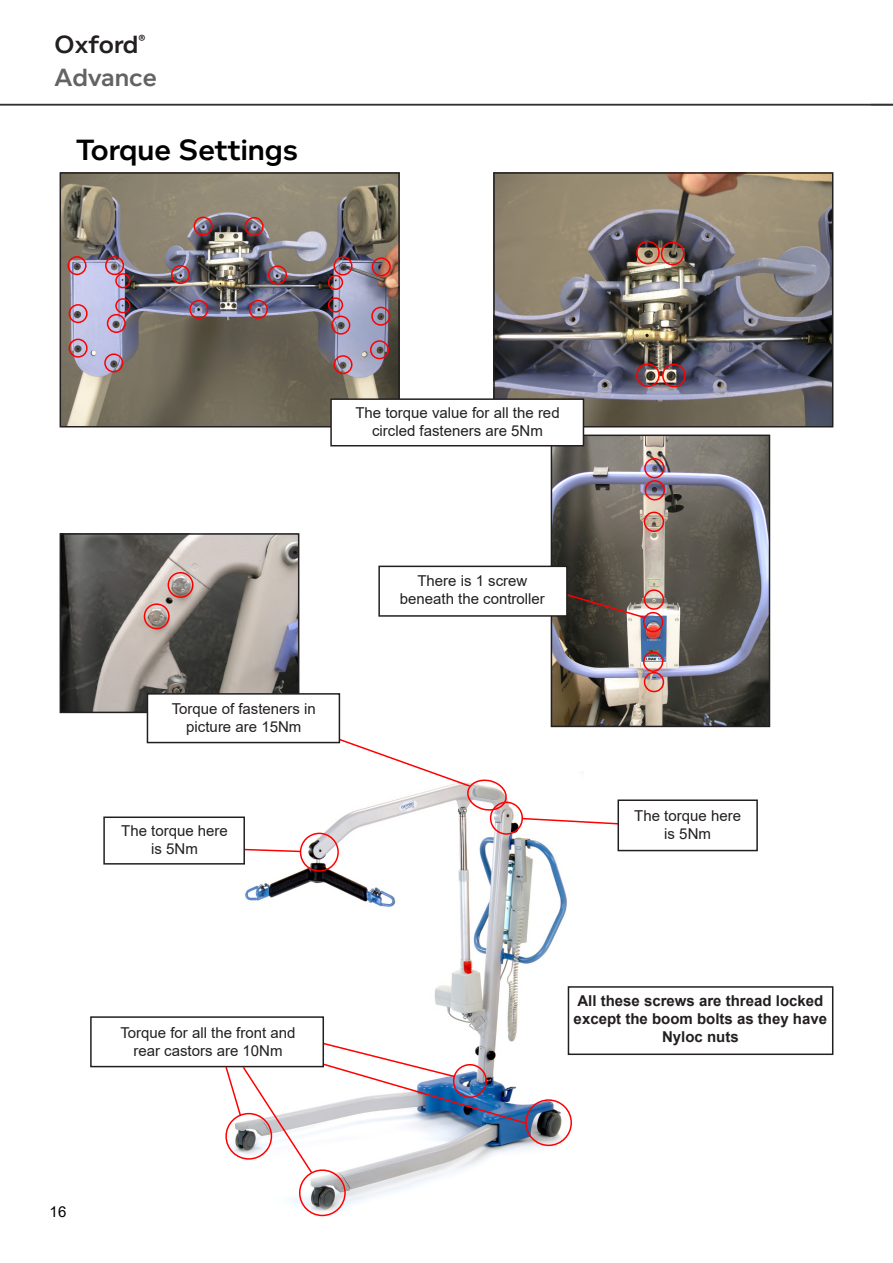
<style>
.page{position:relative;width:893px;height:1263px;background:#fff}
.page>*{position:absolute;margin:0;border:0;box-sizing:border-box;transform-origin:0 0}
.t1{font:600 30px "Foundry Context";color:#000}
.t2{font:600 25.5px/33px "Foundry Context";color:#636366}
.t3{font:15px/18px "Arial";color:#231f20;text-align:center}
.t4{font:700 15px/18px "Arial";color:#231f20;text-align:center}
.t5{font:15px "Arial";color:#000}
.s1{color:#231f20}
</style>
<div class="page">
<hr style="left:0;top:104px;width:893px;height:1px;background:#312f30">
<img style="left:496px;top:175px;width:334px;height:249px">
<div style="left:493px;top:172px;width:340px;height:255px;border:2px solid #231f20"></div>
<img style="left:221px;top:804px;width:362px;height:413px">
<img style="left:554px;top:438px;width:213px;height:286px">
<div style="left:551px;top:435px;width:219px;height:292px;border:2px solid #231f20"></div>
<img style="left:63px;top:536px;width:233px;height:174px">
<div style="left:60px;top:533px;width:239px;height:180px;border:2px solid #231f20"></div>
<img style="left:63px;top:175px;width:334px;height:249px">
<div style="left:60px;top:172px;width:340px;height:255px;border:2px solid #231f20"></div>
<div style="left:299px;top:1169px;width:47px;height:47px;border:2px solid #f00;border-radius:50%"></div>
<div style="left:525px;top:1099px;width:47px;height:47px;border:2px solid #f00;border-radius:50%"></div>
<div style="left:490px;top:801px;width:33px;height:34px;border:2px solid #f00;border-radius:50%"></div>
<div style="left:300px;top:833px;width:39px;height:39px;border:2px solid #f00;border-radius:50%"></div>
<div style="left:67px;top:256px;width:20px;height:19px;border:2px solid #f00;border-radius:50%"></div>
<div style="left:69px;top:304px;width:19px;height:19px;border:2px solid #f00;border-radius:50%"></div>
<div style="left:69px;top:339px;width:19px;height:19px;border:2px solid #f00;border-radius:50%"></div>
<div style="left:104px;top:353px;width:19px;height:19px;border:2px solid #f00;border-radius:50%"></div>
<div style="left:107px;top:314px;width:19px;height:19px;border:2px solid #f00;border-radius:50%"></div>
<div style="left:105px;top:256px;width:19px;height:19px;border:2px solid #f00;border-radius:50%"></div>
<div style="left:171px;top:265px;width:19px;height:19px;border:2px solid #f00;border-radius:50%"></div>
<div style="left:189px;top:300px;width:19px;height:19px;border:2px solid #f00;border-radius:50%"></div>
<div style="left:249px;top:300px;width:19px;height:19px;border:2px solid #f00;border-radius:50%"></div>
<div style="left:194px;top:217px;width:19px;height:19px;border:2px solid #f00;border-radius:50%"></div>
<div style="left:245px;top:217px;width:19px;height:19px;border:2px solid #f00;border-radius:50%"></div>
<div style="left:268px;top:265px;width:19px;height:19px;border:2px solid #f00;border-radius:50%"></div>
<div style="left:333px;top:256px;width:19px;height:19px;border:2px solid #f00;border-radius:50%"></div>
<div style="left:331px;top:316px;width:19px;height:19px;border:2px solid #f00;border-radius:50%"></div>
<div style="left:333px;top:355px;width:19px;height:19px;border:2px solid #f00;border-radius:50%"></div>
<div style="left:370px;top:340px;width:19px;height:19px;border:2px solid #f00;border-radius:50%"></div>
<div style="left:371px;top:307px;width:19px;height:19px;border:2px solid #f00;border-radius:50%"></div>
<div style="left:372px;top:257px;width:19px;height:19px;border:2px solid #f00;border-radius:50%"></div>
<div style="left:115px;top:298px;width:16px;height:15px;border:2px solid #f00;border-radius:50%"></div>
<div style="left:115px;top:273px;width:16px;height:15px;border:2px solid #f00;border-radius:50%"></div>
<div style="left:328px;top:275px;width:15px;height:15px;border:2px solid #f00;border-radius:50%"></div>
<div style="left:328px;top:297px;width:15px;height:16px;border:2px solid #f00;border-radius:50%"></div>
<div style="left:661px;top:242px;width:23px;height:23px;border:2px solid #f00;border-radius:50%"></div>
<div style="left:636px;top:241px;width:24px;height:23px;border:2px solid #f00;border-radius:50%"></div>
<div style="left:662px;top:364px;width:24px;height:23px;border:2px solid #f00;border-radius:50%"></div>
<div style="left:636px;top:363px;width:24px;height:24px;border:2px solid #f00;border-radius:50%"></div>
<div style="left:644px;top:458px;width:21px;height:20px;border:2px solid #f00;border-radius:50%"></div>
<div style="left:645px;top:480px;width:20px;height:20px;border:2px solid #f00;border-radius:50%"></div>
<div style="left:644px;top:512px;width:20px;height:20px;border:2px solid #f00;border-radius:50%"></div>
<div style="left:644px;top:589px;width:20px;height:21px;border:2px solid #f00;border-radius:50%"></div>
<div style="left:643px;top:612px;width:20px;height:20px;border:2px solid #f00;border-radius:50%"></div>
<div style="left:644px;top:672px;width:20px;height:20px;border:2px solid #f00;border-radius:50%"></div>
<div style="left:643px;top:651px;width:20px;height:21px;border:2px solid #f00;border-radius:50%"></div>
<div style="left:144px;top:603px;width:26px;height:26px;border:2px solid #f00;border-radius:50%"></div>
<div style="left:168px;top:572px;width:25px;height:26px;border:2px solid #f00;border-radius:50%"></div>
<div style="left:331px;top:399px;width:252px;height:47px;background:#fff"></div>
<div style="left:330px;top:398px;width:254px;height:48px;border:2px solid #231f20"></div>
<svg style="left:564px;top:593px;width:83px;height:26px;background:#644f47"></svg>
<div style="left:379px;top:566px;width:188px;height:50px;background:#fff"></div>
<div style="left:378px;top:566px;width:190px;height:51px;border:2px solid #231f20"></div>
<svg style="left:337px;top:737px;width:172px;height:75px"></svg>
<svg style="left:245px;top:848px;width:57px;height:5px"></svg>
<svg style="left:224px;top:1067px;width:90px;height:107px"></svg>
<img style="left:322px;top:1042px;width:206px;height:83px">
<div style="left:91px;top:1017px;width:232px;height:49px;background:#fff"></div>
<div style="left:90px;top:1016px;width:234px;height:51px;border:2px solid #231f20"></div>
<svg style="left:520px;top:817px;width:97px;height:8px"></svg>
<div style="left:104px;top:817px;width:140px;height:47px;background:#fff"></div>
<div style="left:103px;top:816px;width:142px;height:48px;border:2px solid #231f20"></div>
<div style="left:147px;top:694px;width:192px;height:48px;background:#fff"></div>
<div style="left:147px;top:693px;width:193px;height:50px;border:2px solid #231f20"></div>
<div style="left:617px;top:799px;width:141px;height:52px;border:2px solid #231f20"></div>
<div style="left:568px;top:987px;width:265px;height:67px;background:#fff"></div>
<div style="left:568px;top:986px;width:265px;height:69px;border:2px solid #231f20"></div>
<h2 class="t2" style="left:55px;top:28px;width:104px"><span class="s1">Oxford</span><sup>®<br></sup>Advance</h2>
<h1 class="t1" style="left:76px;top:132px;width:223px">Torque Settings</h1>
<p class="t3" style="left:355px;top:404px;width:206px">The torque value for all the red circled fasteners are 5Nm</p>
<p class="t3" style="left:172px;top:700px;width:146px">Torque of fasteners in picture are 15Nm</p>
<p class="t3" style="left:121px;top:822px;width:108px">The torque here is 5Nm</p>
<p class="t3" style="left:400px;top:572px;width:147px">There is 1 screw beneath the controller</p>
<p class="t3" style="left:634px;top:807px;width:108px">The torque here is 5Nm</p>
<p class="t3" style="left:120px;top:1024px;width:177px">Torque for all the front and rear castors are 10Nm</p>
<p class="t4" style="left:574px;top:992px;width:255px">All these screws are thread locked except the boom bolts as they have<br>Nyloc nuts</p>
<p class="t5" style="left:50px;top:1203px;width:18px">16</p>
</div>
